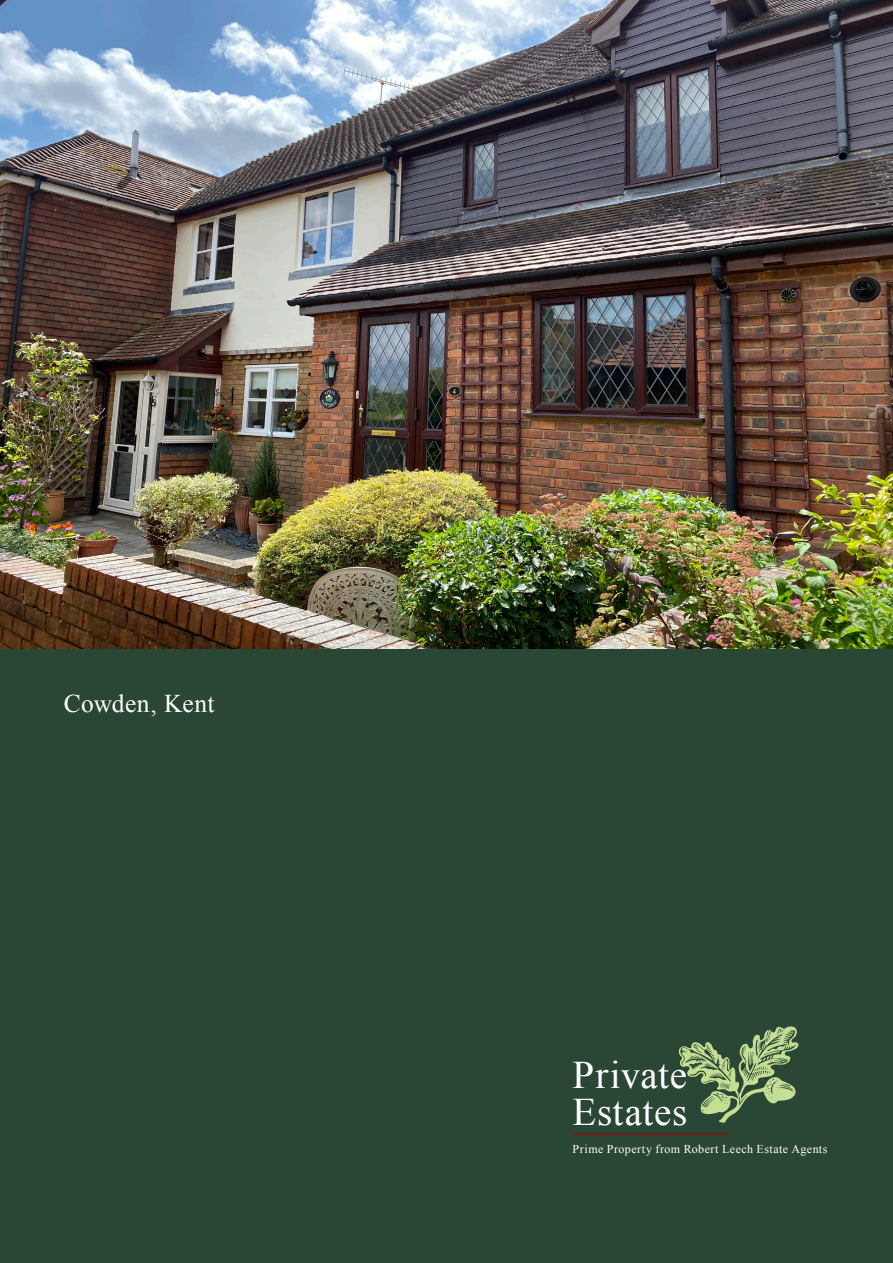
<style>
.page{position:relative;width:893px;height:1263px;background:#fff}
.page>*{position:absolute;margin:0;border:0;box-sizing:border-box;transform-origin:0 0}
.t1{font:39px "Times New Roman";letter-spacing:.015em;color:#fff}
.t2{font:25.5px "Times New Roman";letter-spacing:.01em;color:#fff}
.t3{font:12px "Times New Roman";letter-spacing:.04em;color:#fff}
</style>
<div class="page">
<div style="left:0;top:551px;width:893px;height:712px;background:#2a4635"></div>
<img style="left:0;top:0;width:893px;height:648px">
<svg style="left:679px;top:1026px;width:119px;height:97px"></svg>
<hr style="left:573px;top:1134px;width:155px;height:1px;background:#a80000">
<p class="t2" style="left:64px;top:686px;width:152px">Cowden, Kent</p>
<p class="t1" style="left:573px;top:1049px;width:116px">Private</p>
<p class="t1" style="left:573px;top:1085px;width:116px">Estates</p>
<p class="t3" style="left:573px;top:1140px;width:256px">Prime Property from Robert Leech Estate Agents</p>
</div>
